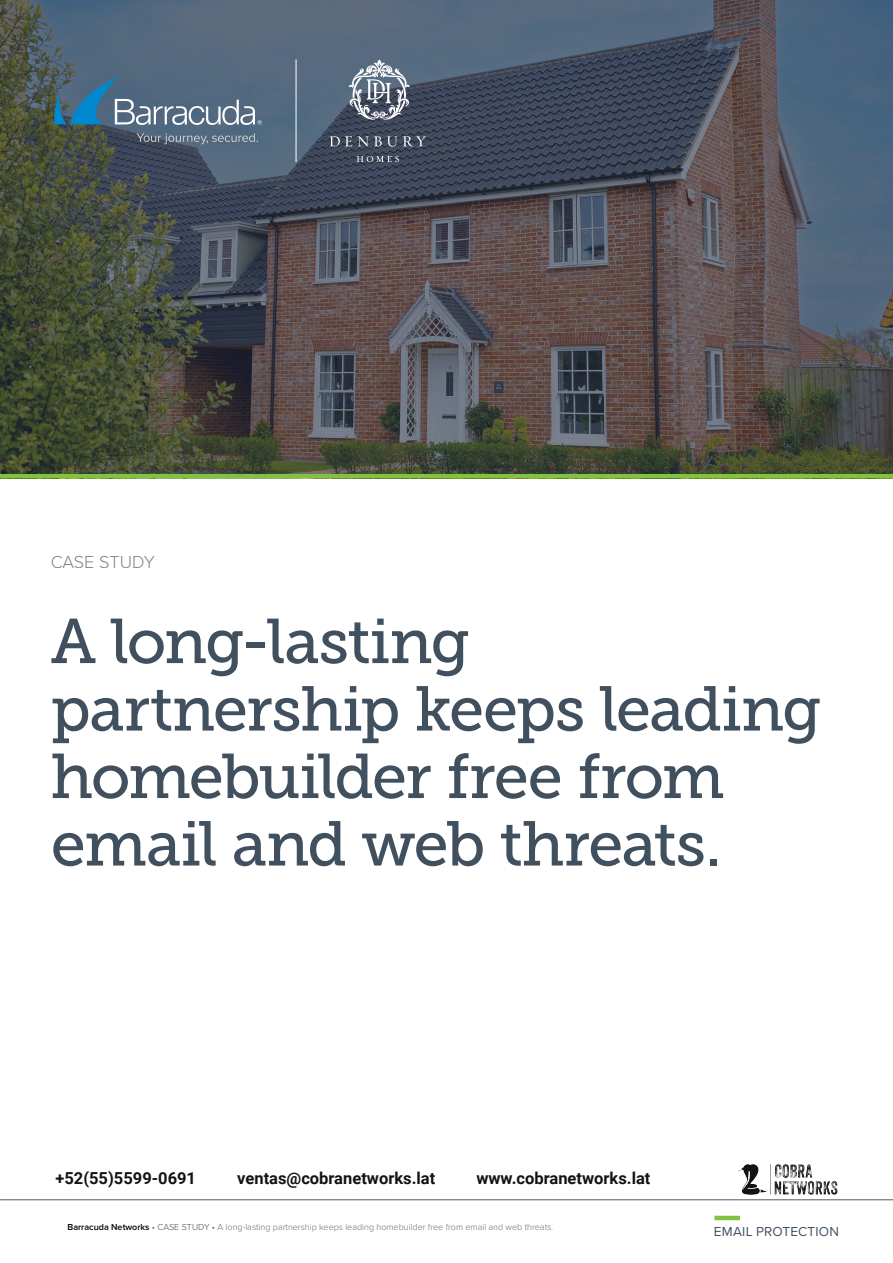
<style>
.page{position:relative;width:893px;height:1263px;background:#fff}
.page>*{position:absolute;margin:0;border:0;box-sizing:border-box;transform-origin:0 0}
.t1{font:63px/67.5px "Museo Slab 500";letter-spacing:-.025em;color:#41505f}
.t2{font:300 18px "Proxima Nova";color:#41505f}
.t3{font:700 16.5px "Roboto";color:#111415}
.t4{font:13.5px "Proxima Nova";letter-spacing:.015em;color:#41505f}
.t5{font:300 9px "Proxima Nova";color:#6c6d70}
.s1{font-weight:600;color:#00000b}
.s2{color:#57585a}
.s3{color:#41505f}
</style>
<div class="page">
<svg style="left:0;top:0;width:893px;height:474px;background:#4e5256"></svg>
<svg style="left:137px;top:133px;width:121px;height:11px"></svg>
<svg style="left:54px;top:77px;width:208px;height:48px;background:#5a7991"></svg>
<hr style="left:296px;top:59px;width:1px;height:103px;background:#fff">
<hr style="left:0;top:474px;width:893px;height:4px;background:#81c340">
<svg style="left:329px;top:136px;width:97px;height:11px"></svg>
<svg style="left:357px;top:156px;width:42px;height:6px"></svg>
<svg style="left:348px;top:59px;width:62px;height:61px;background:#7d8796"></svg>
<hr style="left:0;top:1199px;width:893px;height:1px;background:#57585a">
<hr style="left:714px;top:1216px;width:26px;height:4px;background:#81c340">
<img style="left:738px;top:1164px;width:99px;height:31px">
<h2 class="t2" style="left:50px;top:548px;width:106px">CASE STUDY</h2>
<h1 class="t1" style="left:51px;top:608px;width:772px">A long-lasting partnership keeps leading homebuilder free from email and web threats.</h1>
<h3 class="t3" style="left:55px;top:1167px;width:142px">+52(55)5599-0691</h3>
<h3 class="t3" style="left:237px;top:1167px;width:200px">ventas@cobranetworks.lat</h3>
<h3 class="t3" style="left:476px;top:1167px;width:176px">www.cobranetworks.lat</h3>
<p class="t5" style="left:68px;top:1220px;width:487px"><span class="s1">Barracuda Networks</span> <span class="s2">•</span> <span class="s3">CASE STUDY</span> <span class="s2">•</span> A long-lasting partnership keeps leading homebuilder free from email and web threats.</p>
<h3 class="t4" style="left:714px;top:1221px;width:126px">EMAIL PROTECTION</h3>
</div>
